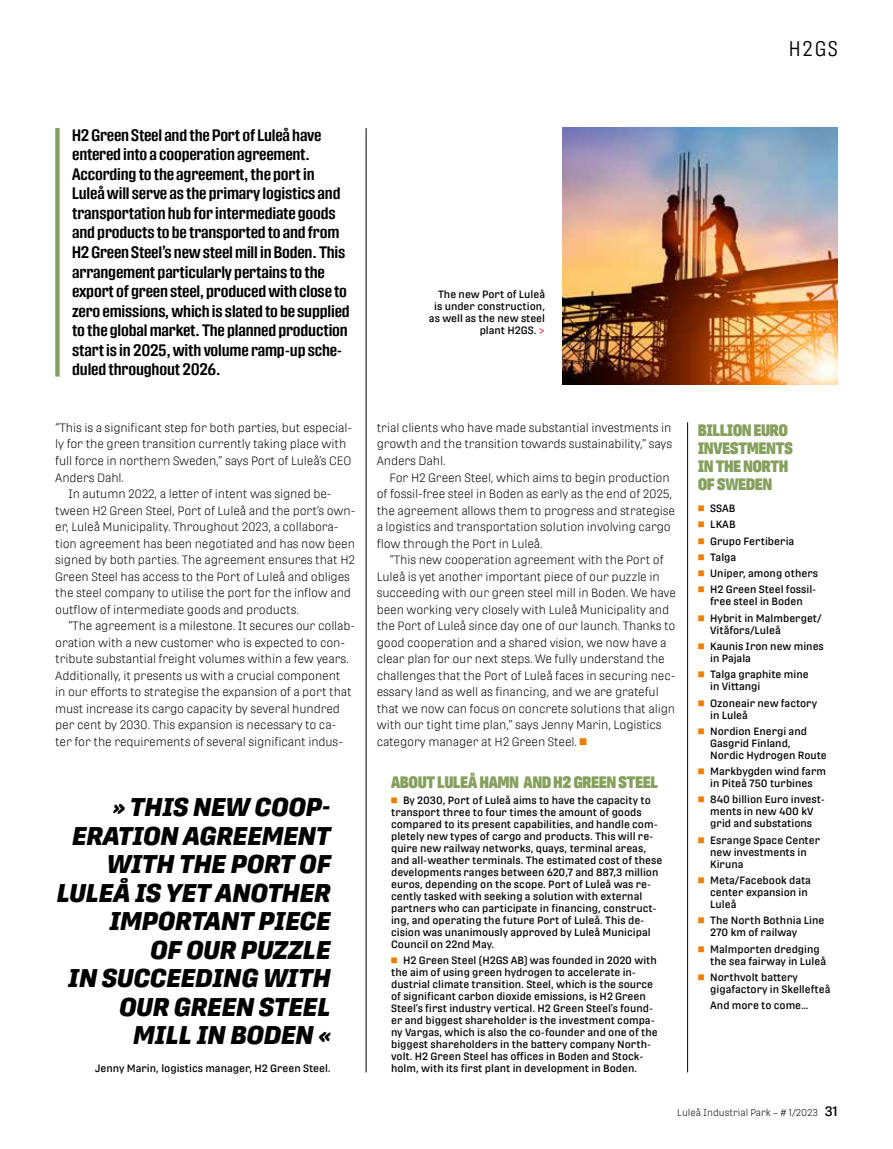
<style>
.page{position:relative;width:893px;height:1149px;background:#fff}
.page>*{position:absolute;margin:0;border:0;box-sizing:border-box;transform-origin:0 0}
.t1{font:italic 800 25.5px/28.5px "Protipo";letter-spacing:-.01em;color:#000;text-align:right}
.t2{font:300 21px "Protipo Compact";color:#000}
.t3{font:600 16.5px/19.5px "Protipo Compact";letter-spacing:-.01em;color:#000}
.t4{font:900 16.5px/18.3px "Protipo Compact";color:#859f5c}
.t5{font:300 12px/16.5px "Protipo";letter-spacing:-.01em;color:#000}
.t6{font:500 10.5px/12px "Protipo";color:#000}
.t7{font:300 9.75px "Protipo";color:#000}
.s1{font-weight:400;font-size:12px}
.s2{font-weight:800;color:#ea5153}
.s3{font-family:"Protipo Narrow";font-weight:700;font-size:12.45px;color:#ef7d00}
.s4{color:#ef7d00}
.s5{font-weight:500;font-size:13.5px}
</style>
<div class="page">
<div style="left:55px;top:128px;width:5px;height:248px;background:#859f5c"></div>
<hr style="left:366px;top:128px;width:1px;height:943px;background:#000">
<hr style="left:687px;top:422px;width:1px;height:649px;background:#000">
<img style="left:562px;top:128px;width:276px;height:256px">
<h2 class="t2" style="left:789px;top:37px;width:50px">H2GS</h2>
<p class="t3" style="left:72px;top:125px;width:279px">H2 Green Steel and the Port of Luleå have entered into a cooperation agreement.<br>According to the agreement, the port in Luleå will serve as the primary logistics and transportation hub for intermediate goods and products to be transported to and from H2 Green Steel’s new steel mill in Boden. This arrangement particularly pertains to the export of green steel, produced with close to zero emissions, which is slated to be supplied to the global market. The planned production start is in 2025, with volume ramp-up sche&shy;duled throughout 2026.</p>
<p class="t5" style="left:55px;top:419px;width:298px">“This is a significant step for both parties, but especial-</p>
<p class="t5" style="left:55px;top:436px;width:292px">ly for the green transition currently taking place with</p>
<p class="t5" style="left:55px;top:452px;width:298px">full force in northern Sweden,” says Port of Luleå’s CEO</p>
<p class="t5" style="left:55px;top:469px;width:70px">Anders Dahl.</p>
<p class="t5" style="left:68px;top:485px;width:265px">In autumn 2022, a letter of intent was signed be-</p>
<p class="t5" style="left:55px;top:502px;width:302px">tween H2 Green Steel, Port of Luleå and the port’s own-</p>
<p class="t5" style="left:55px;top:518px;width:285px">er, Luleå Municipality. Throughout 2023, a collabora-</p>
<p class="t5" style="left:55px;top:535px;width:301px">tion agreement has been negotiated and has now been</p>
<p class="t5" style="left:55px;top:551px;width:301px">signed by both parties. The agreement ensures that H2</p>
<p class="t5" style="left:55px;top:568px;width:296px">Green Steel has access to the Port of Luleå and obliges</p>
<p class="t5" style="left:55px;top:584px;width:297px">the steel company to utilise the port for the inflow and</p>
<p class="t5" style="left:55px;top:601px;width:245px">outflow of intermediate goods and products.</p>
<p class="t5" style="left:68px;top:617px;width:289px">“The agreement is a milestone. It secures our collab-</p>
<p class="t5" style="left:55px;top:634px;width:291px">oration with a new customer who is expected to con-</p>
<p class="t5" style="left:55px;top:650px;width:295px">tribute substantial freight volumes within a few years.</p>
<p class="t5" style="left:55px;top:667px;width:287px">Additionally, it presents us with a crucial component</p>
<p class="t5" style="left:55px;top:683px;width:298px">in our efforts to strategise the expansion of a port that</p>
<p class="t5" style="left:55px;top:700px;width:286px">must increase its cargo capacity by several hundred</p>
<p class="t5" style="left:55px;top:716px;width:283px">per cent by 2030. This expansion is necessary to ca-</p>
<p class="t5" style="left:55px;top:733px;width:289px">ter for the requirements of several significant indus-</p>
<h1 class="t1" style="left:57px;top:792px;width:275px">» THIS NEW COOP-<br>ERATION AGREEMENT<br>WITH THE PORT OF<br>LULEÅ IS YET ANOTHER<br>IMPORTANT PIECE<br>OF OUR PUZZLE<br>IN SUCCEEDING WITH<br>OUR GREEN STEEL<br>MILL IN BODEN «</h1>
<p class="t6" style="left:95px;top:1062px;width:237px">Jenny Marin, logistics manager, H2 Green Steel<span class="s1">.</span></p>
<p class="t6" style="left:429px;top:288px;width:118px;text-align:right">The new Port of Luleå is under construction, as well as the new steel plant H2GS. <span class="s2">&gt;</span></p>
<p class="t5" style="left:377px;top:419px;width:297px;text-align:justify">trial clients who have made substantial investments in growth and the transition towards sustainability,” says Anders Dahl.</p>
<p class="t5" style="left:377px;top:469px;width:300px;text-indent:13px">For H2 Green Steel, which aims to begin production of fossil-free steel in Boden as early as the end of 2025, the agreement allows them to progress and strategise a logistics and transportation solution involving cargo flow through the Port in Luleå.</p>
<p class="t5" style="left:377px;top:551px;width:301px;text-indent:13px">“This new cooperation agreement with the Port of Luleå is yet another important piece of our puzzle in succeeding with our green steel mill in Boden. We have been working very closely with Luleå Municipality and the Port of Luleå since day one of our launch. Thanks to good cooperation and a shared vision, we now have a clear plan for our next steps. We fully understand the challenges that the Port of Luleå faces in securing nec&shy;essary land as well as financing, and we are grateful that we now can focus on concrete solutions that align with our tight time plan,” says Jenny Marin, Logistics category manager at H2 Green Steel. <span class="s3">◼</span></p>
<h3 class="t4" style="left:391px;top:772px;width:268px">ABOUT LULEÅ HAMN AND H2 GREEN STEEL</h3>
<p class="t6" style="left:391px;top:794px;width:273px"><span class="s4">◼</span> By 2030, Port of Luleå aims to have the capacity to transport three to four times the amount of goods compared to its present capabilities, and handle com&shy;pletely new types of cargo and products. This will re&shy;quire new railway networks, quays, terminal areas, and all-weather terminals. The estimated cost of these developments ranges between 620,7 and 887,3 million euros, depending on the scope. Port of Luleå was re&shy;cently tasked with seeking a solution with external partners who can participate in financing, construct&shy;ing, and operating the future Port of Luleå. This de&shy;cision was unanimously approved by Luleå Municipal Council on 22nd May.</p>
<p class="t6" style="left:391px;top:954px;width:268px"><span class="s4">◼</span> H2 Green Steel (H2GS AB) was founded in 2020 with the aim of using green hydrogen to accelerate in&shy;dustrial climate transition. Steel, which is the source of significant carbon dioxide emissions, is H2 Green Steel’s first industry vertical. H2 Green Steel’s found&shy;er and biggest shareholder is the investment compa&shy;ny Vargas, which is also the co-founder and one of the biggest shareholders in the battery company North&shy;volt. H2 Green Steel has offices in Boden and Stock&shy;holm, with its first plant in development in Boden.</p>
<h3 class="t4" style="left:698px;top:420px;width:96px">BILLION EURO<br>INVESTMENTS<br>IN THE NORTH<br>OF SWEDEN</h3>
<p class="t6" style="left:698px;top:500px;width:121px;line-height:16.2px"><span class="s4">◼</span> SSAB<br><span class="s4">◼</span> LKAB<br><span class="s4">◼</span> Grupo Fertiberia<br><span class="s4">◼</span> Talga<br><span class="s4">◼</span> Uniper, among others <span class="s4">◼</span> H2 Green Steel fossil-</p>
<p class="t6" style="left:698px;top:593px;width:125px;line-height:16.2px;text-indent:12px">free steel in Boden<br><span class="s4">◼</span> Hybrit in Malmberget/</p>
<p class="t6" style="left:698px;top:621px;width:127px;line-height:16.2px;text-indent:12px">Vitåfors/Luleå<br><span class="s4">◼</span> Kaunis Iron new mines</p>
<p class="t6" style="left:698px;top:650px;width:112px;line-height:16.2px;text-indent:12px">in Pajala<br><span class="s4">◼</span> Talga graphite mine</p>
<p class="t6" style="left:698px;top:678px;width:121px;line-height:16.2px;text-indent:12px">in Vittangi<br><span class="s4">◼</span> Ozoneair new factory</p>
<p class="t6" style="left:698px;top:706px;width:110px;line-height:16.2px;text-indent:12px">in Luleå<br><span class="s4">◼</span> Nordion Energi and</p>
<p class="t6" style="left:710px;top:736px;width:118px">Gasgrid Finland,<br>Nordic Hydrogen Route</p>
<p class="t6" style="left:698px;top:765px;width:129px;text-align:center"><span class="s4">◼</span> Markbygden wind farm in Piteå 750 turbines</p>
<p class="t6" style="left:698px;top:793px;width:128px;text-align:center"><span class="s4">◼</span> 840 billion Euro invest&shy;ments in new 400 kV grid and substations</p>
<p class="t6" style="left:710px;top:833px;width:112px;text-indent:-12px"><span class="s4">◼</span> Esrange Space Center new investments in<br>Kiruna</p>
<p class="t6" style="left:710px;top:873px;width:102px;text-indent:-12px"><span class="s4">◼</span> Meta/Facebook data center expansion in<br>Luleå</p>
<p class="t6" style="left:710px;top:914px;width:116px;text-indent:-12px"><span class="s4">◼</span> The North Bothnia Line<br>270 km of railway</p>
<p class="t6" style="left:710px;top:942px;width:117px;text-indent:-12px"><span class="s4">◼</span> Malmporten dredging the sea fairway in Luleå</p>
<p class="t6" style="left:710px;top:970px;width:122px;text-indent:-12px"><span class="s4">◼</span> Northvolt battery gigafactory in Skellefteå</p>
<p class="t6" style="left:710px;top:999px;width:100px">And more to come…</p>
<p class="t7" style="left:677px;top:1106px;width:162px">Luleå Industrial Park – # 1/2023 <span class="s5">31</span></p>
</div>
